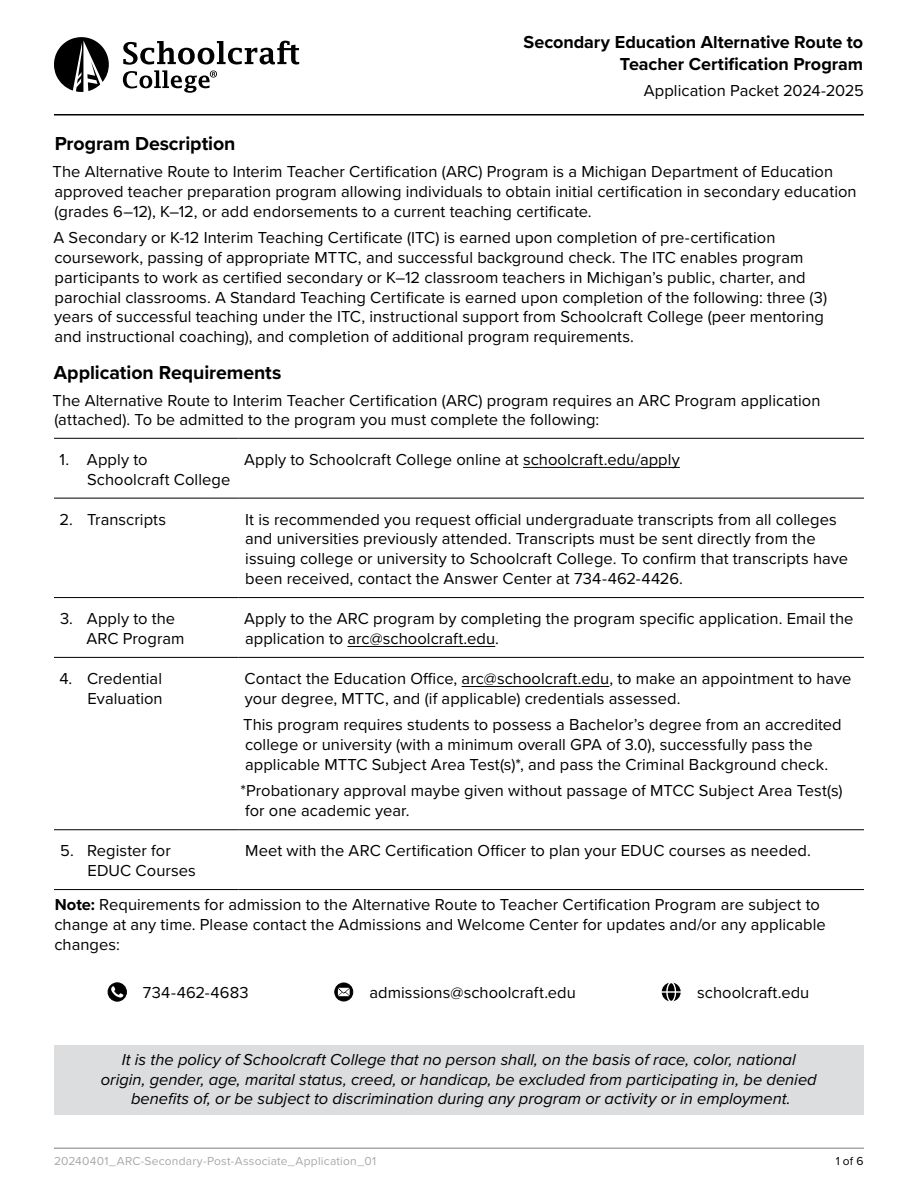
<style>
.page{position:relative;width:918px;height:1188px;background:#fff}
.page>*{position:absolute;margin:0;border:0;box-sizing:border-box;transform-origin:0 0}
.t1{font:700 19.5px "Proxima Nova";letter-spacing:-.005em;color:#000}
.t2{font:700 18px/21.6px "Proxima Nova";color:#000;text-align:right}
.t3{font:16.5px/19.8px "Proxima Nova";color:#000}
.t4{font:italic 16.5px/19.8px "Proxima Nova";color:#000;text-align:center}
.t5{font:12px "Proxima Nova";letter-spacing:.02em;color:#a7a9ac}
.t6{font:12px "Proxima Nova";color:#000}
.s1{font-weight:700}
</style>
<div class="page">
<hr style="left:54px;top:114px;width:810px;height:2px;background:#000">
<hr style="left:54px;top:1148px;width:810px;height:1px;background:#a7a9ac">
<svg style="left:54px;top:37px;width:55px;height:55px"></svg>
<svg style="left:123px;top:41px;width:176px;height:52px"></svg>
<hr style="left:54px;top:438px;width:185px;height:1px;background:#000">
<hr style="left:239px;top:438px;width:625px;height:1px;background:#000">
<hr style="left:54px;top:498px;width:185px;height:1px;background:#000">
<hr style="left:239px;top:498px;width:625px;height:1px;background:#000">
<hr style="left:54px;top:597px;width:185px;height:1px;background:#000">
<hr style="left:239px;top:597px;width:625px;height:1px;background:#000">
<hr style="left:54px;top:657px;width:185px;height:1px;background:#000">
<hr style="left:239px;top:657px;width:625px;height:1px;background:#000">
<hr style="left:54px;top:829px;width:185px;height:1px;background:#000">
<hr style="left:239px;top:829px;width:625px;height:1px;background:#000">
<hr style="left:54px;top:889px;width:185px;height:1px;background:#000">
<hr style="left:239px;top:889px;width:625px;height:1px;background:#000">
<hr style="left:523px;top:467px;width:157px;height:1px;background:#000">
<hr style="left:347px;top:646px;width:148px;height:1px;background:#000">
<hr style="left:462px;top:686px;width:147px;height:1px;background:#000">
<div style="left:108px;top:983px;width:18px;height:18px;background:#000;border-radius:50%"></div>
<div style="left:108px;top:983px;width:18px;height:18px;border:1px solid #000;border-radius:50%"></div>
<svg style="left:111px;top:986px;width:12px;height:12px"></svg>
<svg style="left:335px;top:983px;width:18px;height:18px"></svg>
<div style="left:335px;top:983px;width:18px;height:18px;border:1px solid #000;border-radius:50%"></div>
<svg style="left:338px;top:988px;width:12px;height:8px"></svg>
<svg style="left:662px;top:983px;width:19px;height:18px"></svg>
<div style="left:54px;top:1045px;width:810px;height:70px;background:#dcddde"></div>
<p class="t2" style="left:524px;top:31px;width:341px">Secondary Education Alternative Route to<br>Teacher Certification Program</p>
<p class="t3" style="left:644px;top:80px;width:222px">Application Packet 2024-2025</p>
<p class="t1" style="left:55px;top:129px;width:182px">Program Description</p>
<p class="t3" style="left:53px;top:161px;width:806px">The Alternative Route to Interim Teacher Certification (ARC) Program is a Michigan Department of Education approved teacher preparation program allowing individuals to obtain initial certification in secondary education (grades 6–12), K–12, or add endorsements to a current teaching certificate.</p>
<p class="t3" style="left:53px;top:227px;width:775px">A Secondary or K-12 Interim Teaching Certificate (ITC) is earned upon completion of pre-certification coursework, passing of appropriate MTTC, and successful background check. The ITC enables program participants to work as certified secondary or K–12 classroom teachers in Michigan’s public, charter, and parochial classrooms. A Standard Teaching Certificate is earned upon completion of the following: three (3) years of successful teaching under the ITC, instructional support from Schoolcraft College (peer mentoring and instructional coaching), and completion of additional program requirements.</p>
<p class="t1" style="left:54px;top:358px;width:229px">Application Requirements</p>
<p class="t3" style="left:53px;top:389px;width:769px">The Alternative Route to Interim Teacher Certification (ARC) program requires an ARC Program application (attached). To be admitted to the program you must complete the following:</p>
<p class="t3" style="left:87px;top:449px;width:145px;text-indent:-28px">1. Apply to<br>Schoolcraft College</p>
<p class="t3" style="left:244px;top:449px;width:437px">Apply to Schoolcraft College online at schoolcraft.edu/apply</p>
<p class="t3" style="left:59px;top:509px;width:108px">2. Transcripts</p>
<p class="t3" style="left:245px;top:509px;width:604px">It is recommended you request official undergraduate transcripts from all colleges and universities previously attended. Transcripts must be sent directly from the issuing college or university to Schoolcraft College. To confirm that transcripts have been received, contact the Answer Center at 734-462-4426.</p>
<p class="t3" style="left:86px;top:608px;width:100px;text-indent:-26px">3. Apply to the<br>ARC Program</p>
<p class="t3" style="left:244px;top:608px;width:611px">Apply to the ARC program by completing the program specific application. Email the application to arc@schoolcraft.edu.</p>
<p class="t3" style="left:59px;top:668px;width:105px;text-align:right">4. Credential<br>Evaluation</p>
<p class="t3" style="left:245px;top:668px;width:608px">Contact the Education Office, arc@schoolcraft.edu, to make an appointment to have your degree, MTTC, and (if applicable) credentials assessed.</p>
<p class="t3" style="left:243px;top:714px;width:600px">This program requires students to possess a Bachelor’s degree from an accredited college or university (with a minimum overall GPA of 3.0), successfully pass the applicable MTTC Subject Area Test(s)*, and pass the Criminal Background check.</p>
<p class="t3" style="left:240px;top:780px;width:604px">*Probationary approval maybe given without passage of MTCC Subject Area Test(s) for one academic year.</p>
<p class="t3" style="left:88px;top:840px;width:110px;text-indent:-27px">5. Register for<br>EDUC Courses</p>
<p class="t3" style="left:245px;top:840px;width:567px">Meet with the ARC Certification Officer to plan your EDUC courses as needed.</p>
<p class="t3" style="left:54px;top:894px;width:773px"><span class="s1">Note:</span> Requirements for admission to the Alternative Route to Teacher Certification Program are subject to change at any time. Please contact the Admissions and Welcome Center for updates and/or any applicable changes:</p>
<p class="t3" style="left:143px;top:982px;width:107px">734‑462‑4683</p>
<p class="t3" style="left:370px;top:982px;width:208px">admissions@schoolcraft.edu</p>
<p class="t3" style="left:697px;top:982px;width:114px">schoolcraft.edu</p>
<p class="t4" style="left:101px;top:1049px;width:718px">It is the policy of Schoolcraft College that no person shall, on the basis of race, color, national origin, gender, age, marital status, creed, or handicap, be excluded from participating in, be denied benefits of, or be subject to discrimination during any program or activity or in employment.</p>
<p class="t5" style="left:54px;top:1152px;width:324px">20240401_ARC-Secondary-Post-Associate_Application_01</p>
<p class="t6" style="left:836px;top:1152px;width:29px">1 of 6</p>
</div>
